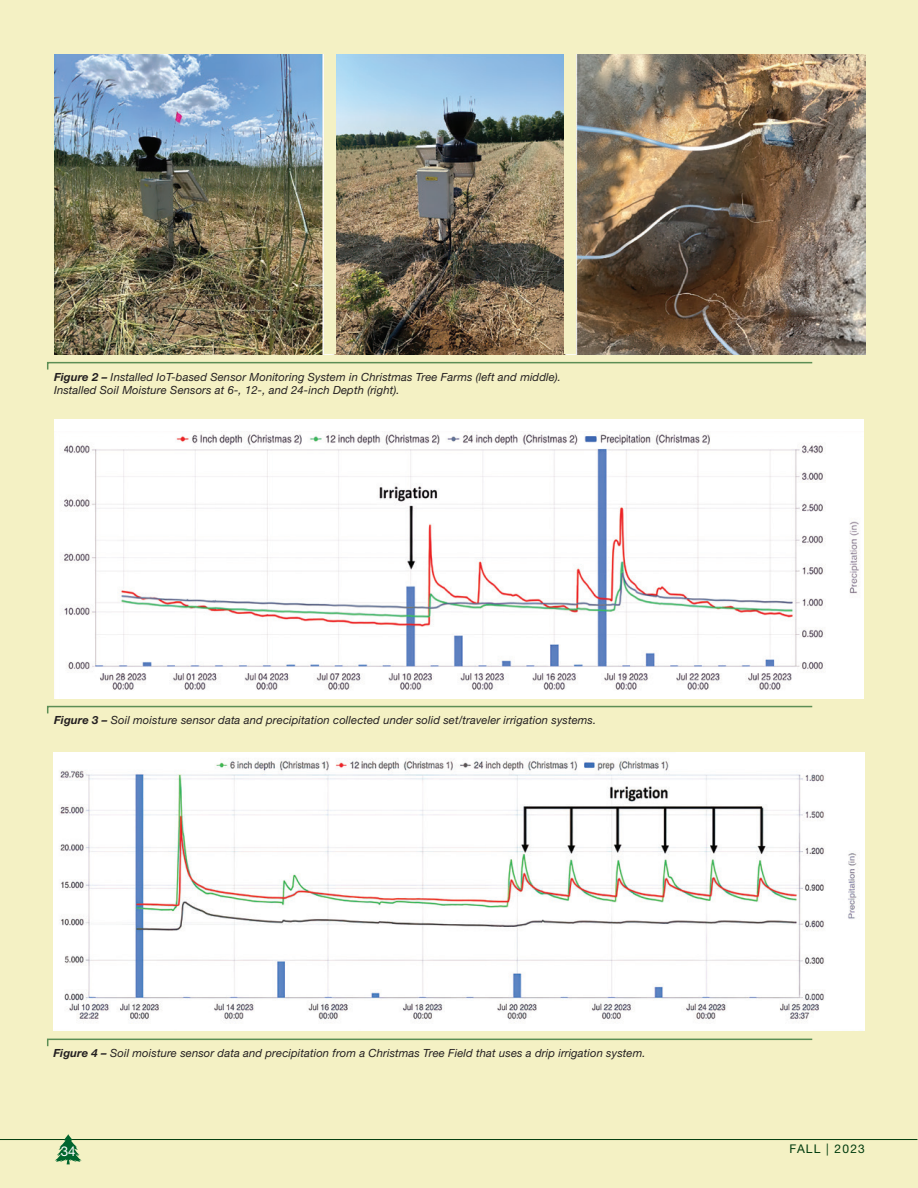
<style>
.page{position:relative;width:918px;height:1188px;background:#f4f1c4}
.page>*{position:absolute;margin:0;border:0;box-sizing:border-box;transform-origin:0 0}
.t1{font:13.5px "Helvetica Neue LT Std";color:#fff}
.t2{font:12px "Helvetica Neue LT Std";letter-spacing:.1em;color:#003b0d}
.t3{font:italic 11.25px/13.5px "Helvetica Neue LT Std";letter-spacing:.01em;color:#231f20}
.s1{font-weight:700}
</style>
<div class="page">
<hr style="left:0;top:1139px;width:917px;height:1px;background:#003b0d">
<svg style="left:55px;top:1134px;width:27px;height:30px"></svg>
<img style="left:55px;top:54px;width:811px;height:300px">
<div style="left:54px;top:419px;width:809px;height:280px;background:#fff"></div>
<img style="left:64px;top:431px;width:796px;height:259px">
<img style="left:54px;top:752px;width:810px;height:278px">
<svg style="left:47px;top:1038px;width:766px;height:9px"></svg>
<svg style="left:47px;top:705px;width:766px;height:9px"></svg>
<svg style="left:47px;top:361px;width:766px;height:9px"></svg>
<div style="left:564px;top:31px;width:12px;height:323px;background:#f4f1c4"></div>
<div style="left:324px;top:31px;width:12px;height:323px;background:#f4f1c4"></div>
<p class="t3" style="left:54px;top:370px;width:509px"><span class="s1">Figure 2 –</span> Installed IoT-based Sensor Monitoring System in Christmas Tree Farms (left and middle).<br>Installed Soil Moisture Sensors at 6-, 12-, and 24-inch Depth (right).</p>
<p class="t3" style="left:54px;top:714px;width:544px"><span class="s1">Figure 3 –</span> Soil moisture sensor data and precipitation collected under solid set/traveler irrigation systems.</p>
<p class="t3" style="left:54px;top:1046px;width:593px"><span class="s1">Figure 4 –</span> Soil moisture sensor data and precipitation from a Christmas Tree Field that uses a drip irrigation system.</p>
<p class="t1" style="left:61px;top:1143px;width:17px">34</p>
<p class="t2" style="left:790px;top:1142px;width:77px">FALL | 2023</p>
</div>
